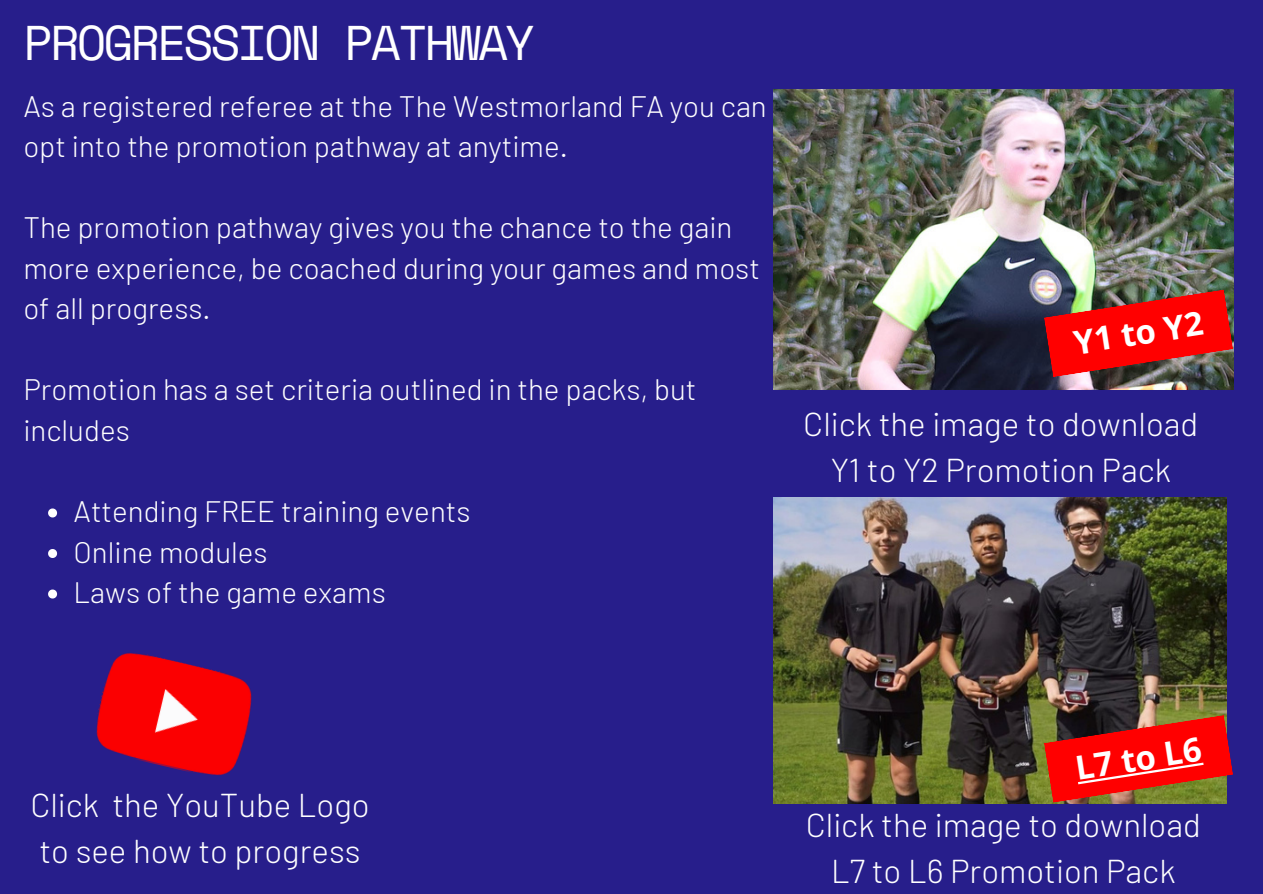
<style>
.page{position:relative;width:1263px;height:894px;background:#fff}
.page>*{position:absolute;margin:0;border:0;box-sizing:border-box;transform-origin:0 0}
.t1{font:48.45px "Space Mono";letter-spacing:-.06em;color:#fff}
.t2{font:300 33px "Barlow";color:#fff}
.t3{font:700 33px "Open Sans";color:#fff}
.t4{font:300 29.55px/40.5px "Barlow";color:#fff}
</style>
<div class="page">
<div style="left:0;top:0;width:1263px;height:893px;background:#271e8b"></div>
<svg style="left:48px;top:508px;width:9px;height:9px"></svg>
<svg style="left:48px;top:549px;width:9px;height:9px"></svg>
<svg style="left:48px;top:589px;width:9px;height:9px"></svg>
<img style="left:773px;top:89px;width:460px;height:301px">
<img style="left:773px;top:497px;width:454px;height:306px">
<img style="left:1044px;top:289px;width:189px;height:88px">
<svg style="left:1044px;top:714px;width:189px;height:88px;background:#c72617"></svg>
<img style="left:96px;top:653px;width:156px;height:123px">
<p class="t1" style="left:23px;top:5px;width:513px">PROGRESSION PATHWAY</p>
<p class="t4" style="left:23px;top:85px;width:745px">As a registered referee at the The Westmorland FA you can opt into the promotion pathway at anytime.</p>
<p class="t4" style="left:23px;top:206px;width:738px">The promotion pathway gives you the chance to the gain more experience, be coached during your games and most of all progress.</p>
<p class="t4" style="left:23px;top:368px;width:675px">Promotion has a set criteria outlined in the packs, but includes</p>
<p class="t4" style="left:74px;top:489px;width:398px">Attending FREE training events</p>
<p class="t4" style="left:74px;top:530px;width:196px">Online modules</p>
<p class="t4" style="left:74px;top:570px;width:314px">Laws of the game exams</p>
<p class="t3" style="left:1070px;top:320px;width:132px;rotate:-9deg">Y1 to Y2</p>
<p class="t2" style="left:803px;top:402px;width:396px">Click the image to download</p>
<p class="t2" style="left:831px;top:448px;width:342px">Y1 to Y2 Promotion Pack</p>
<p class="t2" style="left:30px;top:783px;width:341px">Click the YouTube Logo</p>
<p class="t2" style="left:39px;top:830px;width:323px">to see how to progress</p>
<p class="t3" style="left:1072px;top:745px;width:128px;rotate:-9deg">L7 to L6</p>
<p class="t2" style="left:806px;top:803px;width:396px">Click the image to download</p>
<p class="t2" style="left:831px;top:849px;width:346px">L7 to L6 Promotion Pack</p>
</div>
